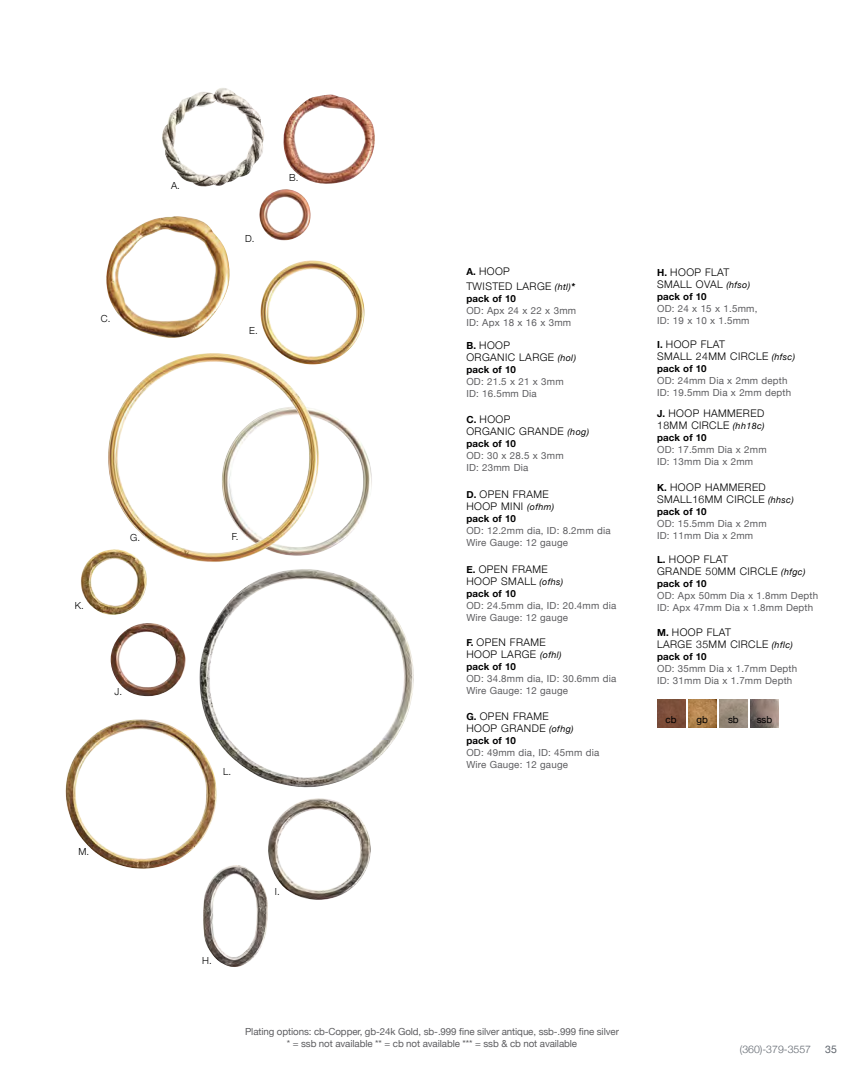
<style>
.page{position:relative;width:864px;height:1080px;background:#fff}
.page>*{position:absolute;margin:0;border:0;box-sizing:border-box;transform-origin:0 0}
.t1{font:300 10.5px/12px "Helvetica Neue";letter-spacing:.04em;color:#000}
.t2{font:300 10.5px "Helvetica Neue";color:#5f656d}
.t3{font:10.5px "Helvetica Neue";color:#5f656d}
.t4{font:9.75px/12px "Helvetica Neue";letter-spacing:.02em;color:#5d5d60}
.t5{font:9.75px/12px "Helvetica Neue";letter-spacing:-.01em;color:#5d5d60;text-align:center}
.t6{font:700 9.75px "Helvetica Neue";letter-spacing:.01em;color:#000}
.t7{font:300 9.75px "Helvetica Neue";color:#000}
.t8{font:9.75px "Helvetica Neue";letter-spacing:-.01em;color:#000}
.s1{font-weight:700;font-size:9.75px}
.s2{font-weight:400;font-style:italic;font-size:9px}
.s3{font-weight:700;font-style:italic;font-size:9.75px}
</style>
<div class="page">
<img style="left:162px;top:88px;width:102px;height:98px">
<img style="left:106px;top:216px;width:124px;height:122px">
<img style="left:283px;top:94px;width:92px;height:90px">
<img style="left:259px;top:189px;width:52px;height:51px">
<img style="left:261px;top:260px;width:103px;height:104px">
<img style="left:319px;top:410px;width:53px;height:143px">
<img style="left:108px;top:353px;width:211px;height:209px">
<img style="left:203px;top:865px;width:65px;height:102px">
<img style="left:268px;top:798px;width:103px;height:102px">
<img style="left:111px;top:623px;width:75px;height:73px">
<img style="left:199px;top:569px;width:215px;height:219px">
<img style="left:65px;top:719px;width:152px;height:150px">
<img style="left:81px;top:549px;width:68px;height:66px">
<img style="left:657px;top:700px;width:28px;height:28px">
<img style="left:688px;top:700px;width:28px;height:28px">
<img style="left:719px;top:700px;width:28px;height:28px">
<img style="left:750px;top:700px;width:28px;height:28px">
<p class="t7" style="left:101px;top:311px;width:11px">C.</p>
<p class="t7" style="left:171px;top:178px;width:10px">A.</p>
<p class="t7" style="left:245px;top:230px;width:11px">D.</p>
<p class="t7" style="left:289px;top:169px;width:11px">B.</p>
<p class="t7" style="left:249px;top:323px;width:10px">E.</p>
<p class="t7" style="left:75px;top:597px;width:11px">K.</p>
<p class="t7" style="left:130px;top:530px;width:12px">G.</p>
<p class="t7" style="left:232px;top:528px;width:8px">F.</p>
<p class="t7" style="left:114px;top:684px;width:9px">J.</p>
<p class="t7" style="left:223px;top:764px;width:10px">L.</p>
<p class="t1" style="left:466px;top:263px;width:110px;line-height:15px"><span class="s1">A.</span> HOOP<br>TWISTED LARGE <span class="s2">(htl)</span><span class="s3">*</span></p>
<p class="t6" style="left:466px;top:291px;width:51px">pack of 10</p>
<p class="t4" style="left:466px;top:305px;width:111px">OD: Apx 24 x 22 x 3mm<br>ID: Apx 18 x 16 x 3mm</p>
<p class="t1" style="left:466px;top:339px;width:111px"><span class="s1">B.</span> HOOP<br>ORGANIC LARGE <span class="s2">(hol)</span></p>
<p class="t6" style="left:466px;top:362px;width:51px">pack of 10</p>
<p class="t4" style="left:466px;top:376px;width:99px">OD: 21.5 x 21 x 3mm<br>ID: 16.5mm Dia</p>
<p class="t1" style="left:466px;top:413px;width:124px"><span class="s1">C.</span> HOOP<br>ORGANIC GRANDE <span class="s2">(hog)</span></p>
<p class="t6" style="left:466px;top:436px;width:51px">pack of 10</p>
<p class="t4" style="left:466px;top:450px;width:99px">OD: 30 x 28.5 x 3mm<br>ID: 23mm Dia</p>
<p class="t1" style="left:466px;top:487px;width:89px"><span class="s1">D.</span> OPEN FRAME<br>HOOP MINI <span class="s2">(ofhm)</span></p>
<p class="t6" style="left:466px;top:511px;width:51px">pack of 10</p>
<p class="t4" style="left:466px;top:525px;width:146px">OD: 12.2mm dia, ID: 8.2mm dia<br>Wire Gauge: 12 gauge</p>
<p class="t1" style="left:466px;top:563px;width:98px"><span class="s1">E.</span> OPEN FRAME<br>HOOP SMALL <span class="s2">(ofhs)</span></p>
<p class="t6" style="left:466px;top:586px;width:51px">pack of 10</p>
<p class="t4" style="left:466px;top:600px;width:151px">OD: 24.5mm dia, ID: 20.4mm dia<br>Wire Gauge: 12 gauge</p>
<p class="t1" style="left:466px;top:635px;width:97px"><span class="s1">F.</span> OPEN FRAME<br>HOOP LARGE <span class="s2">(ofhl)</span></p>
<p class="t6" style="left:466px;top:659px;width:51px">pack of 10</p>
<p class="t4" style="left:466px;top:673px;width:151px">OD: 34.8mm dia, ID: 30.6mm dia<br>Wire Gauge: 12 gauge</p>
<p class="t1" style="left:466px;top:710px;width:109px"><span class="s1">G.</span> OPEN FRAME<br>HOOP GRANDE <span class="s2">(ofhg)</span></p>
<p class="t6" style="left:466px;top:733px;width:51px">pack of 10</p>
<p class="t4" style="left:466px;top:747px;width:134px">OD: 49mm dia, ID: 45mm dia<br>Wire Gauge: 12 gauge</p>
<p class="t7" style="left:78px;top:844px;width:12px">M.</p>
<p class="t7" style="left:202px;top:953px;width:11px">H.</p>
<p class="t7" style="left:275px;top:883px;width:6px">I.</p>
<p class="t5" style="left:245px;top:1026px;width:375px">Plating options: cb-Copper, gb-24k Gold, sb-.999 fine silver antique, ssb-.999 fine silver * = ssb not available ** = cb not available *** = ssb &amp; cb not available</p>
<p class="t1" style="left:657px;top:266px;width:94px"><span class="s1">H.</span> HOOP FLAT<br>SMALL OVAL <span class="s2">(hfso)</span></p>
<p class="t6" style="left:657px;top:289px;width:51px">pack of 10</p>
<p class="t4" style="left:657px;top:303px;width:102px">OD: 24 x 15 x 1.5mm,<br>ID: 19 x 10 x 1.5mm</p>
<p class="t1" style="left:657px;top:337px;width:139px"><span class="s1">I.</span> HOOP FLAT<br>SMALL 24MM CIRCLE <span class="s2">(hfsc)</span></p>
<p class="t6" style="left:657px;top:361px;width:51px">pack of 10</p>
<p class="t4" style="left:657px;top:375px;width:136px">OD: 24mm Dia x 2mm depth<br>ID: 19.5mm Dia x 2mm depth</p>
<p class="t1" style="left:657px;top:406px;width:109px"><span class="s1">J.</span> HOOP HAMMERED<br>18MM CIRCLE <span class="s2">(hh18c)</span></p>
<p class="t6" style="left:657px;top:430px;width:51px">pack of 10</p>
<p class="t4" style="left:657px;top:444px;width:111px">OD: 17.5mm Dia x 2mm<br>ID: 13mm Dia x 2mm</p>
<p class="t1" style="left:657px;top:480px;width:138px"><span class="s1">K.</span> HOOP HAMMERED<br>SMALL16MM CIRCLE <span class="s2">(hhsc)</span></p>
<p class="t6" style="left:657px;top:504px;width:51px">pack of 10</p>
<p class="t4" style="left:657px;top:518px;width:111px">OD: 15.5mm Dia x 2mm<br>ID: 11mm Dia x 2mm</p>
<p class="t1" style="left:657px;top:553px;width:150px"><span class="s1">L.</span> HOOP FLAT<br>GRANDE 50MM CIRCLE <span class="s2">(hfgc)</span></p>
<p class="t6" style="left:657px;top:576px;width:51px">pack of 10</p>
<p class="t4" style="left:657px;top:590px;width:163px">OD: Apx 50mm Dia x 1.8mm Depth<br>ID: Apx 47mm Dia x 1.8mm Depth</p>
<p class="t1" style="left:657px;top:625px;width:137px"><span class="s1">M.</span> HOOP FLAT<br>LARGE 35MM CIRCLE <span class="s2">(hflc)</span></p>
<p class="t6" style="left:657px;top:649px;width:51px">pack of 10</p>
<p class="t4" style="left:657px;top:663px;width:142px">OD: 35mm Dia x 1.7mm Depth<br>ID: 31mm Dia x 1.7mm Depth</p>
<p class="t8" style="left:666px;top:712px;width:12px">cb</p>
<p class="t8" style="left:697px;top:712px;width:13px">gb</p>
<p class="t8" style="left:728px;top:712px;width:12px">sb</p>
<p class="t8" style="left:757px;top:712px;width:17px">ssb</p>
<p class="t2" style="left:740px;top:1041px;width:73px">(360)-379-3557</p>
<p class="t3" style="left:825px;top:1042px;width:13px">35</p>
</div>
